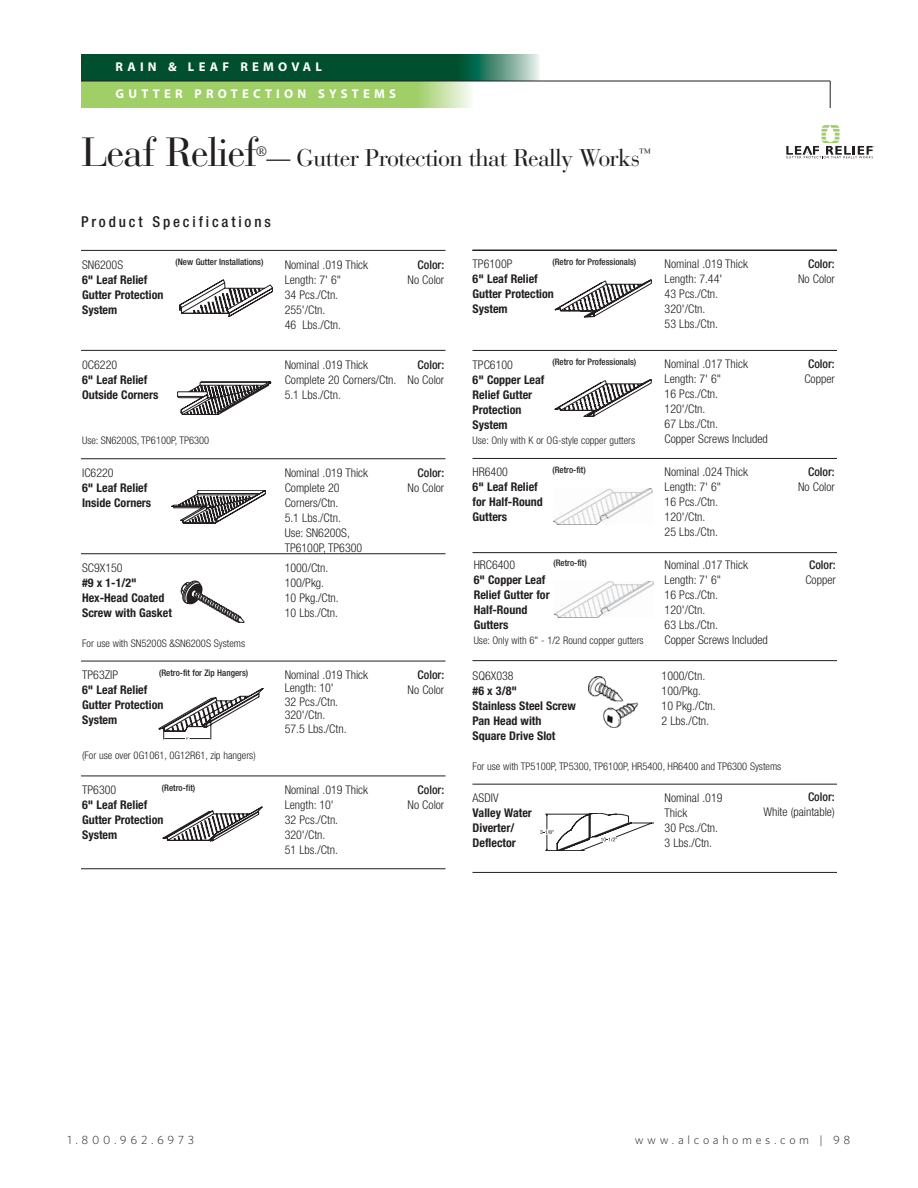
<style>
.page{position:relative;width:918px;height:1188px;background:#fff}
.page>*{position:absolute;margin:0;border:0;box-sizing:border-box;transform-origin:0 0}
.t1{font:40.5px "Bauer Bodoni";letter-spacing:-.035em;color:#231f20}
.t2{font:24px "Bauer Bodoni";letter-spacing:-.035em;color:#231f20}
.t3{font:500 condensed 15px "Helvetica Neue";letter-spacing:.19em;color:#231f20}
.t4{font:700 12.75px "Myriad";letter-spacing:.335em;color:#fff}
.t5{font:300 condensed 12px/15px "Helvetica Neue";color:#231f20}
.t6{font:700 condensed 12px/15px "Helvetica Neue";color:#231f20}
.t7{font:500 condensed 12px "Helvetica Neue";color:#231f20}
.t8{font:300 12px "Whitney";letter-spacing:.305em;color:#231f20}
.t9{font:300 condensed 10.5px "Helvetica Neue";color:#231f20}
.t10{font:500 condensed 9px "Helvetica Neue";color:#231f20}
</style>
<div class="page">
<svg style="left:179px;top:280px;width:94px;height:37px"></svg>
<svg style="left:171px;top:490px;width:95px;height:33px"></svg>
<svg style="left:177px;top:381px;width:94px;height:34px"></svg>
<hr style="left:81px;top:350px;width:365px;height:1px;background:#231f20">
<hr style="left:81px;top:458px;width:365px;height:1px;background:#231f20">
<svg style="left:163px;top:807px;width:100px;height:34px"></svg>
<hr style="left:81px;top:776px;width:365px;height:1px;background:#231f20">
<hr style="left:81px;top:661px;width:365px;height:1px;background:#231f20">
<hr style="left:81px;top:868px;width:365px;height:1px;background:#231f20">
<hr style="left:81px;top:250px;width:365px;height:1px;background:#231f20">
<hr style="left:81px;top:553px;width:365px;height:1px;background:#231f20">
<svg style="left:181px;top:581px;width:63px;height:42px"></svg>
<svg style="left:159px;top:688px;width:104px;height:52px"></svg>
<div style="left:81px;top:81px;width:337px;height:27px;background:#a0ce67"></div>
<div style="left:81px;top:54px;width:459px;height:27px;background:#00502f"></div>
<svg style="left:418px;top:54px;width:123px;height:54px"></svg>
<svg style="left:830px;top:81px;width:1px;height:27px"></svg>
<hr style="left:81px;top:81px;width:749px;height:1px;background:#231f20">
<svg style="left:786px;top:125px;width:89px;height:33px"></svg>
<svg style="left:555px;top:280px;width:97px;height:37px"></svg>
<img style="left:554px;top:488px;width:98px;height:37px">
<svg style="left:555px;top:379px;width:96px;height:38px"></svg>
<hr style="left:472px;top:250px;width:365px;height:1px;background:#231f20">
<hr style="left:472px;top:350px;width:365px;height:1px;background:#231f20">
<hr style="left:472px;top:458px;width:365px;height:1px;background:#231f20">
<hr style="left:472px;top:552px;width:365px;height:1px;background:#231f20">
<hr style="left:472px;top:660px;width:365px;height:1px;background:#231f20">
<img style="left:555px;top:581px;width:99px;height:36px">
<img style="left:588px;top:676px;width:49px;height:51px">
<hr style="left:472px;top:784px;width:365px;height:1px;background:#231f20">
<hr style="left:472px;top:872px;width:365px;height:1px;background:#231f20">
<svg style="left:540px;top:813px;width:114px;height:38px"></svg>
<p class="t4" style="left:116px;top:61px;width:208px">RAIN &amp; LEAF REMOVAL</p>
<p class="t4" style="left:116px;top:88px;width:282px">GUTTER PROTECTION SYSTEMS</p>
<h1 class="t1" style="left:81px;top:136px;width:178px">Leaf Relief</h1>
<h2 class="t2" style="left:256px;top:148px;width:396px"><sup>®</sup>— Gutter Protection that Really Works<sup>™</sup></h2>
<p class="t3" style="left:81px;top:216px;width:191px">Product Specifications</p>
<p class="t5" style="left:82px;top:258px;width:43px">SN6200S</p>
<p class="t6" style="left:82px;top:273px;width:83px">6" Leaf Relief<br>Gutter Protection<br>System</p>
<p class="t10" style="left:175px;top:259px;width:89px">(New Gutter Installations)</p>
<p class="t5" style="left:82px;top:358px;width:37px">0C6220</p>
<p class="t6" style="left:82px;top:373px;width:78px">6" Leaf Relief<br>Outside Corners</p>
<p class="t9" style="left:82px;top:436px;width:129px">Use: SN6200S, TP6100P, TP6300</p>
<p class="t5" style="left:82px;top:466px;width:33px">IC6220</p>
<p class="t6" style="left:82px;top:481px;width:71px">6" Leaf Relief<br>Inside Corners</p>
<p class="t5" style="left:82px;top:561px;width:42px">SC9X150</p>
<p class="t6" style="left:82px;top:576px;width:91px">#9 x 1-1/2"<br>Hex-Head Coated<br>Screw with Gasket</p>
<p class="t9" style="left:82px;top:640px;width:164px">For use with SN5200S &amp;SN6200S Systems</p>
<p class="t10" style="left:159px;top:669px;width:91px">(Retro-fit for Zip Hangers)</p>
<p class="t5" style="left:82px;top:668px;width:38px">TP63ZIP</p>
<p class="t6" style="left:82px;top:683px;width:83px">6" Leaf Relief<br>Gutter Protection<br>System</p>
<p class="t9" style="left:82px;top:752px;width:175px">(For use over 0G1061, 0G12R61, zip hangers)</p>
<p class="t5" style="left:285px;top:258px;width:85px">Nominal .019 Thick<br>Length: 7' 6"<br>34 Pcs./Ctn.<br>255'/Ctn.<br>46 Lbs./Ctn.</p>
<p class="t7" style="left:418px;top:260px;width:28px">Color:</p>
<p class="t5" style="left:408px;top:273px;width:38px">No Color</p>
<p class="t5" style="left:285px;top:358px;width:113px">Nominal .019 Thick<br>Complete 20 Corners/Ctn.<br>5.1 Lbs./Ctn.</p>
<p class="t7" style="left:418px;top:360px;width:28px">Color:</p>
<p class="t5" style="left:408px;top:373px;width:38px">No Color</p>
<p class="t5" style="left:285px;top:466px;width:85px">Nominal .019 Thick<br>Complete 20<br>Corners/Ctn.<br>5.1 Lbs./Ctn.<br>Use: SN6200S,<br>TP6100P, TP6300</p>
<p class="t7" style="left:418px;top:468px;width:28px">Color:</p>
<p class="t5" style="left:408px;top:481px;width:38px">No Color</p>
<p class="t5" style="left:285px;top:561px;width:56px">1000/Ctn.<br>100/Pkg.<br>10 Pkg./Ctn.<br>10 Lbs./Ctn.</p>
<p class="t5" style="left:285px;top:669px;width:85px;line-height:13.5px">Nominal .019 Thick<br>Length: 10'<br>32 Pcs./Ctn.<br>320'/Ctn.<br>57.5 Lbs./Ctn.</p>
<p class="t7" style="left:418px;top:670px;width:28px">Color:</p>
<p class="t5" style="left:408px;top:683px;width:38px">No Color</p>
<p class="t10" style="left:162px;top:784px;width:35px">(Retro-fit)</p>
<p class="t5" style="left:285px;top:783px;width:85px">Nominal .019 Thick<br>Length: 10'<br>32 Pcs./Ctn.<br>320'/Ctn.<br>51 Lbs./Ctn.</p>
<p class="t5" style="left:82px;top:783px;width:36px">TP6300</p>
<p class="t6" style="left:82px;top:798px;width:83px">6" Leaf Relief<br>Gutter Protection<br>System</p>
<p class="t7" style="left:418px;top:785px;width:28px">Color:</p>
<p class="t5" style="left:408px;top:798px;width:38px">No Color</p>
<p class="t10" style="left:552px;top:259px;width:85px">(Retro for Professionals)</p>
<p class="t5" style="left:473px;top:258px;width:41px">TP6100P</p>
<p class="t6" style="left:473px;top:273px;width:83px">6" Leaf Relief<br>Gutter Protection<br>System</p>
<p class="t10" style="left:552px;top:358px;width:85px">(Retro for Professionals)</p>
<p class="t5" style="left:473px;top:358px;width:42px">TPC6100</p>
<p class="t6" style="left:473px;top:373px;width:73px">6" Copper Leaf<br>Relief Gutter<br>Protection<br>System</p>
<p class="t9" style="left:473px;top:436px;width:164px">Use: Only with K or OG-style copper gutters</p>
<p class="t5" style="left:665px;top:258px;width:85px">Nominal .019 Thick<br>Length: 7.44'<br>43 Pcs./Ctn.<br>320'/Ctn.<br>53 Lbs./Ctn.</p>
<p class="t5" style="left:665px;top:357px;width:105px">Nominal .017 Thick<br>Length: 7' 6"<br>16 Pcs./Ctn.<br>120'/Ctn.<br>67 Lbs./Ctn.<br>Copper Screws Included</p>
<p class="t7" style="left:808px;top:259px;width:28px">Color:</p>
<p class="t5" style="left:798px;top:272px;width:38px">No Color</p>
<p class="t7" style="left:808px;top:359px;width:28px">Color:</p>
<p class="t5" style="left:804px;top:372px;width:32px">Copper</p>
<p class="t5" style="left:473px;top:466px;width:37px">HR6400</p>
<p class="t6" style="left:473px;top:481px;width:72px">6" Leaf Relief for Half-Round<br>Gutters</p>
<p class="t10" style="left:552px;top:467px;width:35px">(Retro-fit)</p>
<p class="t5" style="left:665px;top:466px;width:85px">Nominal .024 Thick<br>Length: 7' 6"<br>16 Pcs./Ctn.<br>120'/Ctn.<br>25 Lbs./Ctn.</p>
<p class="t7" style="left:808px;top:467px;width:28px">Color:</p>
<p class="t5" style="left:798px;top:480px;width:38px">No Color</p>
<p class="t10" style="left:553px;top:559px;width:35px">(Retro-fit)</p>
<p class="t7" style="left:809px;top:560px;width:28px">Color:</p>
<p class="t5" style="left:805px;top:573px;width:32px">Copper</p>
<p class="t5" style="left:474px;top:558px;width:43px">HRC6400</p>
<p class="t6" style="left:474px;top:573px;width:78px">6" Copper Leaf<br>Relief Gutter for<br>Half-Round<br>Gutters</p>
<p class="t9" style="left:474px;top:637px;width:172px">Use: Only with 6" - 1/2 Round copper gutters</p>
<p class="t5" style="left:665px;top:558px;width:105px">Nominal .017 Thick<br>Length: 7' 6"<br>16 Pcs./Ctn.<br>120'/Ctn.<br>63 Lbs./Ctn.<br>Copper Screws Included</p>
<p class="t5" style="left:662px;top:669px;width:56px">1000/Ctn.<br>100/Pkg.<br>10 Pkg./Ctn.<br>2 Lbs./Ctn.</p>
<p class="t5" style="left:473px;top:669px;width:43px">SQ6X038</p>
<p class="t6" style="left:473px;top:684px;width:105px">#6 x 3/8"<br>Stainless Steel Screw<br>Pan Head with<br>Square Drive Slot</p>
<p class="t9" style="left:473px;top:762px;width:310px">For use with TP5100P, TP5300, TP6100P, HR5400, HR6400 and TP6300 Systems</p>
<p class="t5" style="left:473px;top:791px;width:27px">ASDIV</p>
<p class="t6" style="left:473px;top:806px;width:61px">Valley Water<br>Diverter/<br>Deflector</p>
<p class="t5" style="left:665px;top:791px;width:59px">Nominal .019<br>Thick<br>30 Pcs./Ctn.<br>3 Lbs./Ctn.</p>
<p class="t7" style="left:808px;top:793px;width:28px">Color:</p>
<p class="t5" style="left:763px;top:806px;width:73px">White (paintable)</p>
<p class="t8" style="left:68px;top:1135px;width:128px">1.800.962.6973</p>
<p class="t8" style="left:635px;top:1135px;width:217px">www.alcoahomes.com | 98</p>
</div>
